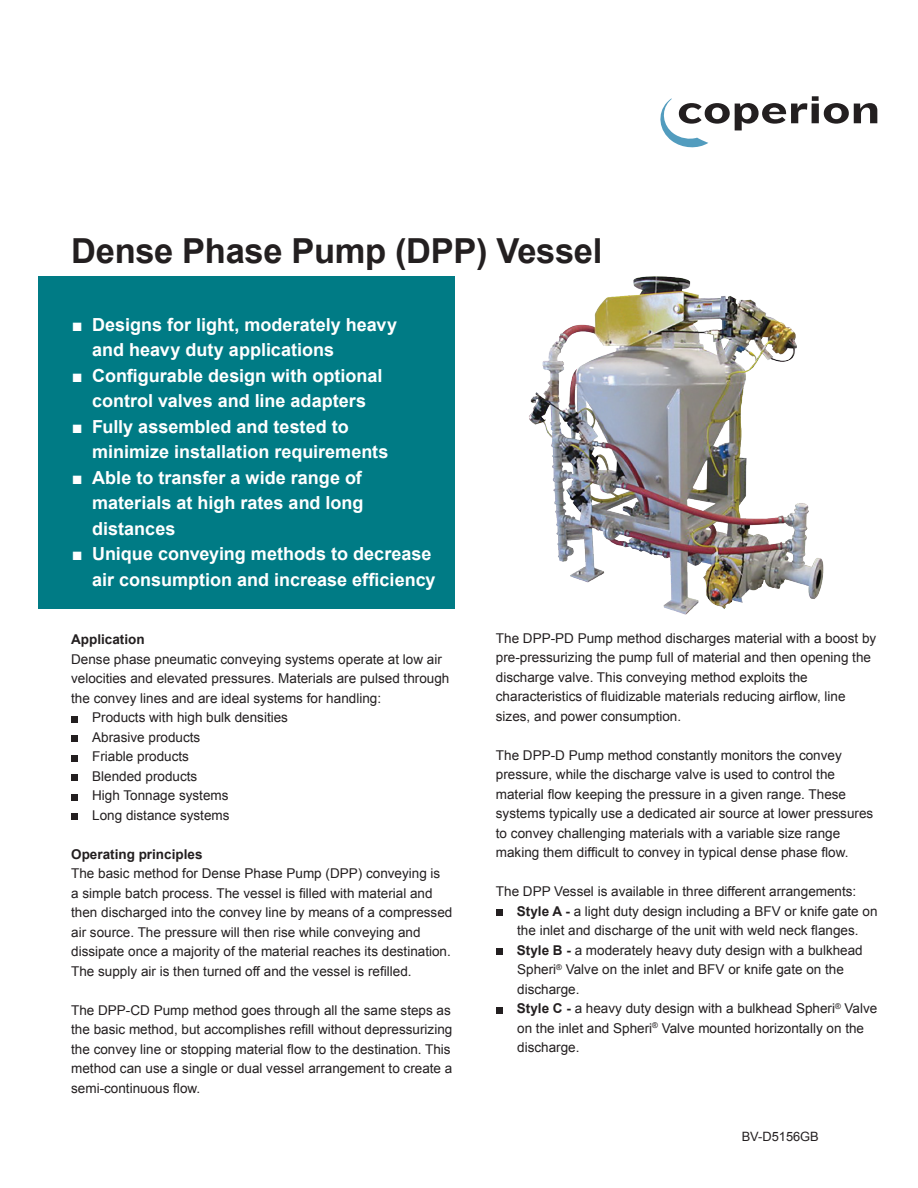
<style>
.page{position:relative;width:918px;height:1188px;background:#fff}
.page>*{position:absolute;margin:0;border:0;box-sizing:border-box;transform-origin:0 0}
.t1{font:700 34.5px "Arial";letter-spacing:-.01em;color:#231f20}
.t2{font:700 18px/25.5px "Arial";color:#fff}
.copy_eingerückt_12pt{font:13.5px/19.5px "Arial";color:#231f20}
.t3{font:700 13.5px "Arial";color:#231f20}
.t4{font:12.9px "Arial";color:#231f20}
.s1{font-weight:700}
</style>
<div class="page">
<div style="left:71px;top:716px;width:7px;height:6px;background:#231f20"></div>
<div style="left:71px;top:735px;width:7px;height:7px;background:#231f20"></div>
<div style="left:71px;top:755px;width:7px;height:6px;background:#231f20"></div>
<div style="left:71px;top:774px;width:7px;height:7px;background:#231f20"></div>
<div style="left:71px;top:794px;width:7px;height:6px;background:#231f20"></div>
<div style="left:71px;top:813px;width:7px;height:7px;background:#231f20"></div>
<div style="left:496px;top:909px;width:6px;height:7px;background:#231f20"></div>
<div style="left:496px;top:948px;width:6px;height:7px;background:#231f20"></div>
<svg style="left:496px;top:1007px;width:6px;height:6px"></svg>
<div style="left:38px;top:277px;width:417px;height:332px;background:#007b85"></div>
<img style="left:529px;top:276px;width:295px;height:339px">
<svg style="left:660px;top:96px;width:217px;height:51px"></svg>
<p class="t1" style="left:71px;top:228px;width:533px">Dense Phase Pump (DPP) Vessel</p>
<p class="t2" style="left:92px;top:312px;width:306px;text-indent:-20px">■ Designs for light, moderately heavy and heavy duty applications</p>
<p class="t2" style="left:72px;top:363px;width:312px;text-align:center">■ Configurable design with optional control valves and line adapters</p>
<p class="t2" style="left:92px;top:414px;width:298px;text-indent:-20px">■ Fully assembled and tested to minimize installation requirements</p>
<p class="t2" style="left:92px;top:465px;width:273px;text-align:justify;text-indent:-20px">■ Able to transfer a wide range of materials at high rates and long distances</p>
<p class="t2" style="left:72px;top:542px;width:365px;text-align:right">■ Unique conveying methods to decrease air consumption and increase efficiency</p>
<p class="t3" style="left:71px;top:631px;width:75px">Application</p>
<p class="copy_eingerückt_12pt" style="left:71px;top:649px;width:380px">Dense phase pneumatic conveying systems operate at low air velocities and elevated pressures. Materials are pulsed through the convey lines and are ideal systems for handling:</p>
<p class="copy_eingerückt_12pt" style="left:92px;top:708px;width:197px">Products with high bulk densities</p>
<p class="copy_eingerückt_12pt" style="left:92px;top:727px;width:110px">Abrasive products</p>
<p class="copy_eingerückt_12pt" style="left:92px;top:747px;width:98px">Friable products</p>
<p class="copy_eingerückt_12pt" style="left:92px;top:766px;width:107px">Blended products</p>
<p class="copy_eingerückt_12pt" style="left:92px;top:786px;width:138px">High Tonnage systems</p>
<p class="copy_eingerückt_12pt" style="left:92px;top:805px;width:139px">Long distance systems</p>
<p class="t3" style="left:71px;top:845px;width:133px">Operating principles</p>
<p class="copy_eingerückt_12pt" style="left:71px;top:864px;width:371px">The basic method for Dense Phase Pump (DPP) conveying is</p>
<p class="copy_eingerückt_12pt" style="left:71px;top:883px;width:363px">a simple batch process. The vessel is filled with material and</p>
<p class="copy_eingerückt_12pt" style="left:71px;top:903px;width:383px">then discharged into the convey line by means of a compressed air source. The pressure will then rise while conveying and</p>
<p class="copy_eingerückt_12pt" style="left:71px;top:942px;width:381px">dissipate once a majority of the material reaches its destination.<br>The supply air is then turned off and the vessel is refilled.</p>
<p class="copy_eingerückt_12pt" style="left:71px;top:1000px;width:383px">The DPP-CD Pump method goes through all the same steps as the basic method, but accomplishes refill without depressurizing the convey line or stopping material flow to the destination. This method can use a single or dual vessel arrangement to create a semi-continuous flow.</p>
<p class="copy_eingerückt_12pt" style="left:496px;top:628px;width:382px">The DPP-PD Pump method discharges material with a boost by pre-pressurizing the pump full of material and then opening the discharge valve. This conveying method exploits the</p>
<p class="copy_eingerückt_12pt" style="left:496px;top:687px;width:351px">characteristics of fluidizable materials reducing airflow, line sizes, and power consumption.</p>
<p class="copy_eingerückt_12pt" style="left:496px;top:745px;width:347px">The DPP-D Pump method constantly monitors the convey</p>
<p class="copy_eingerückt_12pt" style="left:496px;top:765px;width:341px">pressure, while the discharge valve is used to control the</p>
<p class="copy_eingerückt_12pt" style="left:496px;top:784px;width:352px">material flow keeping the pressure in a given range. These</p>
<p class="copy_eingerückt_12pt" style="left:496px;top:804px;width:379px">systems typically use a dedicated air source at lower pressures to convey challenging materials with a variable size range</p>
<p class="copy_eingerückt_12pt" style="left:496px;top:843px;width:354px">making them difficult to convey in typical dense phase flow.</p>
<p class="copy_eingerückt_12pt" style="left:496px;top:882px;width:362px">The DPP Vessel is available in three different arrangements:</p>
<p class="copy_eingerückt_12pt" style="left:517px;top:901px;width:362px"><span class="s1">Style A -</span> a light duty design including a BFV or knife gate on the inlet and discharge of the unit with weld neck flanges.</p>
<p class="copy_eingerückt_12pt" style="left:517px;top:940px;width:347px"><span class="s1">Style B -</span> a moderately heavy duty design with a bulkhead<br>Spheri<sup>®</sup> Valve on the inlet and BFV or knife gate on the discharge.</p>
<p class="copy_eingerückt_12pt" style="left:517px;top:999px;width:362px"><span class="s1">Style C -</span> a heavy duty design with a bulkhead Spheri<sup>®</sup> Valve on the inlet and Spheri<sup>®</sup> Valve mounted horizontally on the discharge.</p>
<p class="t4" style="left:742px;top:1128px;width:79px">BV-D5156GB</p>
</div>
